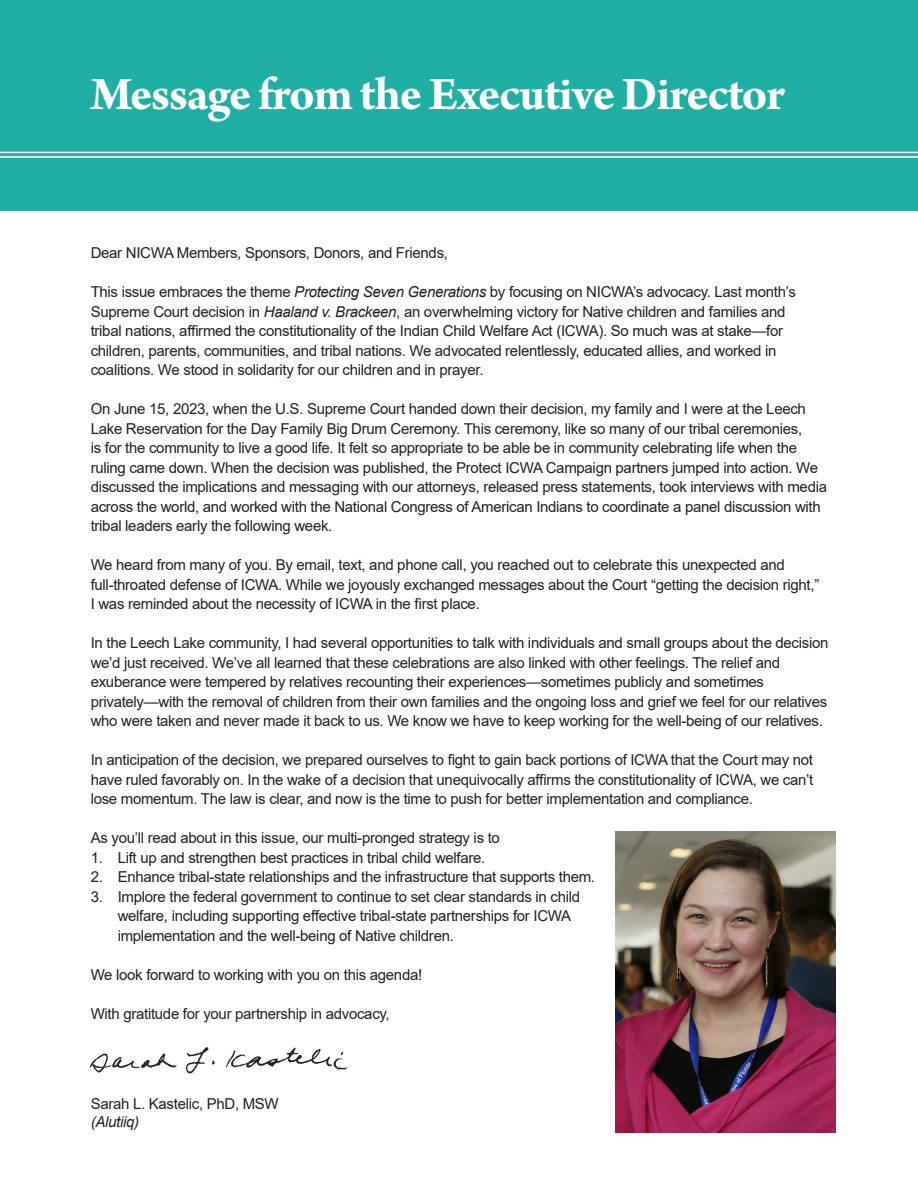
<style>
.page{position:relative;width:918px;height:1188px;background:#fff}
.page>*{position:absolute;margin:0;border:0;box-sizing:border-box;transform-origin:0 0}
.Page_Title_2{font:700 49.5px "Arno Pro";letter-spacing:-.025em;color:#fff}
.t1{font:15px/19.5px "Arial";letter-spacing:-.02em;color:#231f20}
.t2{font:italic 15px "Arial";letter-spacing:-.02em;color:#231f20}
.s1{font-style:italic}
</style>
<div class="page">
<div style="left:0;top:0;width:918px;height:211px;background:#1fafa4"></div>
<img style="left:91px;top:1048px;width:257px;height:26px">
<hr style="left:0;top:156px;width:918px;height:2px;background:#fff">
<hr style="left:0;top:152px;width:918px;height:1px;background:#fff">
<img style="left:616px;top:832px;width:220px;height:301px">
<p class="Page_Title_2" style="left:91px;top:65px;width:696px">Message from the Executive Director</p>
<p class="t1" style="left:91px;top:243px;width:359px">Dear NICWA Members, Sponsors, Donors, and Friends,</p>
<p class="t1" style="left:91px;top:282px;width:707px">This issue embraces the theme <span class="s1">Protecting Seven Generations</span> by focusing on NICWA’s advocacy. Last month’s Supreme Court decision in <span class="s1">Haaland v. Brackeen</span>, an overwhelming victory for Native children and families and tribal nations, affirmed the constitutionality of the Indian Child Welfare Act (ICWA). So much was at stake—for children, parents, communities, and tribal nations. We advocated relentlessly, educated allies, and worked in coalitions. We stood in solidarity for our children and in prayer.</p>
<p class="t1" style="left:91px;top:399px;width:738px">On June 15, 2023, when the U.S. Supreme Court handed down their decision, my family and I were at the Leech Lake Reservation for the Day Family Big Drum Ceremony. This ceremony, like so many of our tribal ceremonies,<br>is for the community to live a good life. It felt so appropriate to be able be in community celebrating life when the ruling came down. When the decision was published, the Protect ICWA Campaign partners jumped into action. We discussed the implications and messaging with our attorneys, released press statements, took interviews with media across the world, and worked with the National Congress of American Indians to coordinate a panel discussion with tribal leaders early the following week.</p>
<p class="t1" style="left:91px;top:555px;width:730px">We heard from many of you. By email, text, and phone call, you reached out to celebrate this unexpected and full-throated defense of ICWA. While we joyously exchanged messages about the Court “getting the decision right,”<br>I was reminded about the necessity of ICWA in the first place.</p>
<p class="t1" style="left:91px;top:633px;width:739px">In the Leech Lake community, I had several opportunities to talk with individuals and small groups about the decision we’d just received. We’ve all learned that these celebrations are also linked with other feelings. The relief and exuberance were tempered by relatives recounting their experiences—sometimes publicly and sometimes privately—with the removal of children from their own families and the ongoing loss and grief we feel for our relatives who were taken and never made it back to us. We know we have to keep working for the well-being of our relatives.</p>
<p class="t1" style="left:91px;top:750px;width:724px;text-align:justify">In anticipation of the decision, we prepared ourselves to fight to gain back portions of ICWA that the Court may not have ruled favorably on. In the wake of a decision that unequivocally affirms the constitutionality of ICWA, we can’t lose momentum. The law is clear, and now is the time to push for better implementation and compliance.</p>
<p class="t1" style="left:91px;top:828px;width:411px">As you’ll read about in this issue, our multi-pronged strategy is to</p>
<p class="t1" style="left:91px;top:848px;width:396px">1. Lift up and strengthen best practices in tribal child welfare.</p>
<p class="t1" style="left:91px;top:867px;width:506px">2. Enhance tribal-state relationships and the infrastructure that supports them.</p>
<p class="t1" style="left:118px;top:887px;width:464px;text-indent:-27px">3. Implore the federal government to continue to set clear standards in child welfare, including supporting effective tribal-state partnerships for ICWA implementation and the well-being of Native children.</p>
<p class="t1" style="left:91px;top:965px;width:333px">We look forward to working with you on this agenda!</p>
<p class="t1" style="left:91px;top:1004px;width:301px">With gratitude for your partnership in advocacy,</p>
<p class="t1" style="left:91px;top:1094px;width:190px">Sarah L. Kastelic, PhD, MSW</p>
<p class="t2" style="left:91px;top:1112px;width:50px">(Alutiiq)</p>
</div>
